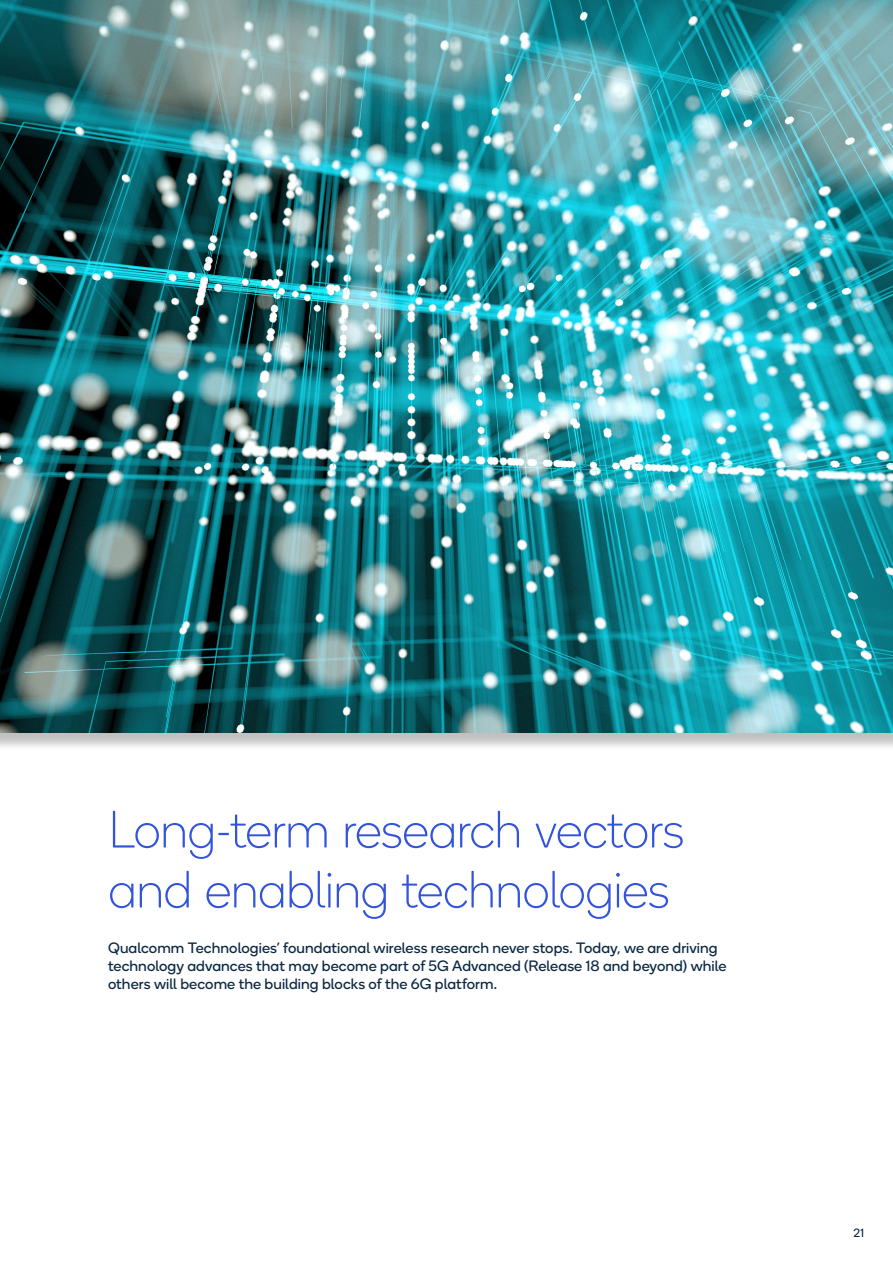
<style>
.page{position:relative;width:893px;height:1263px;background:#fff}
.page>*{position:absolute;margin:0;border:0;box-sizing:border-box;transform-origin:0 0}
.t1{font:100 52.5px/60px "Qualcomm Next";letter-spacing:-.02em;color:#3253dc}
.t2{font:15px/18px "Qualcomm Next";letter-spacing:.005em;color:#0b2742}
.t3{font:12px "Qualcomm Next";color:#0b2742}
</style>
<div class="page">
<div style="left:0;top:3px;width:893px;height:749px;background:#000;opacity:.25"></div>
<img style="left:0;top:0;width:893px;height:733px">
<h1 class="t1" style="left:108px;top:799px;width:578px">Long-term research vectors and enabling technologies</h1>
<p class="t2" style="left:108px;top:938px;width:620px">Qualcomm Technologies’ foundational wireless research never stops. Today, we are driving technology advances that may become part of 5G Advanced (Release 18 and beyond) while others will become the building blocks of the 6G platform.</p>
<p class="t3" style="left:853px;top:1225px;width:12px">21</p>
</div>
